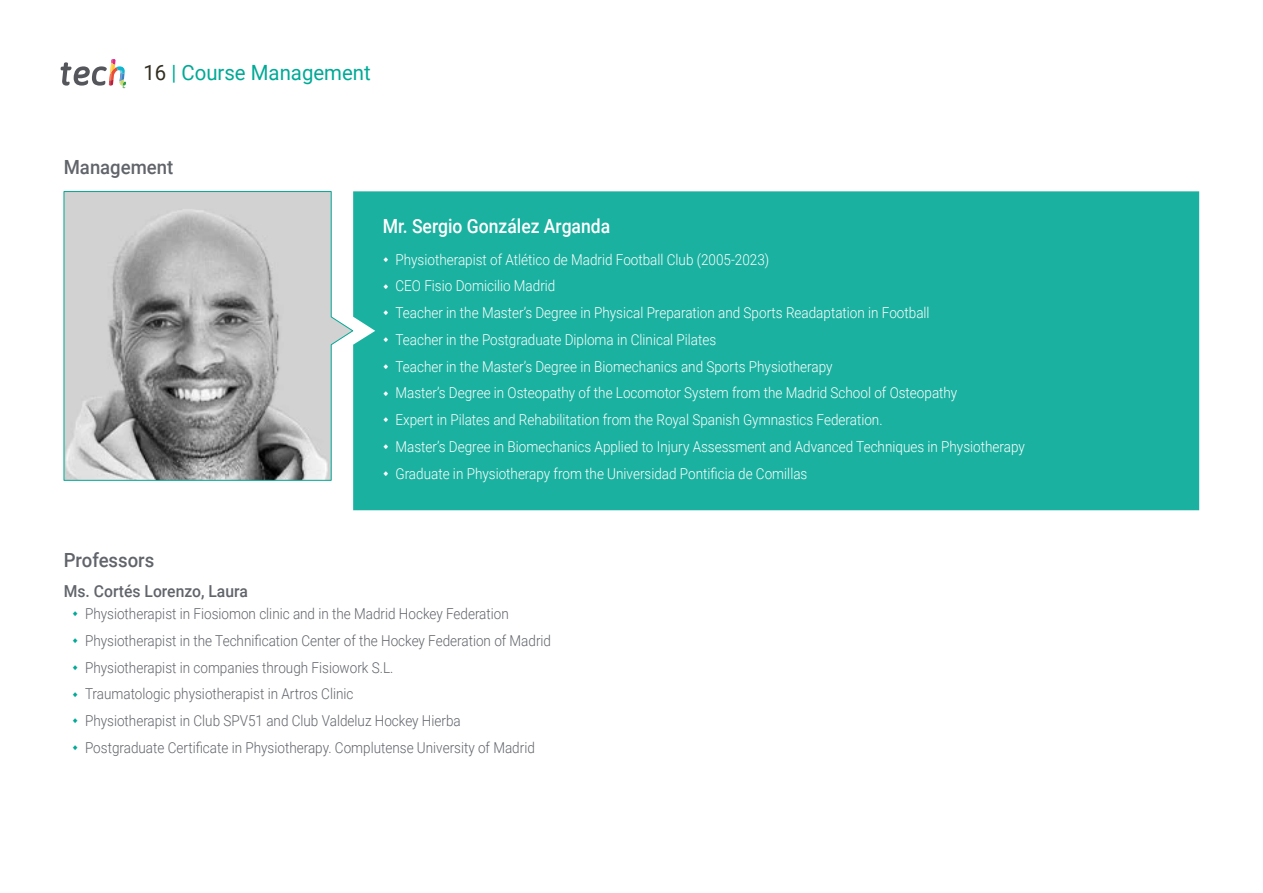
<style>
.page{position:relative;width:1263px;height:893px;background:#fff}
.page>*{position:absolute;margin:0;border:0;box-sizing:border-box;transform-origin:0 0}
.t1{font:21px "Roboto";color:#00a996}
.t2{font:500 19.5px "Roboto";color:#fff;scale:.9 1}
.t3{font:500 19.5px "Roboto";color:#61646a;scale:.95 1}
.t4{font:500 16.5px "Roboto";color:#61646a;scale:.95 1}
.t5{font:300 15px/26.7px "Roboto";color:#fff;scale:.9 1}
.t6{font:300 15px/26.7px "Roboto";color:#61646a;scale:.9 1}
.s1{color:#312e20}
</style>
<div class="page">
<svg style="left:61px;top:59px;width:65px;height:29px"></svg>
<div style="left:353px;top:191px;width:846px;height:319px;background:#1ab1a0"></div>
<svg style="left:64px;top:191px;width:289px;height:290px"></svg>
<svg style="left:384px;top:257px;width:4px;height:5px"></svg>
<svg style="left:384px;top:284px;width:4px;height:5px"></svg>
<svg style="left:384px;top:310px;width:4px;height:5px"></svg>
<svg style="left:384px;top:337px;width:4px;height:5px"></svg>
<svg style="left:384px;top:364px;width:4px;height:5px"></svg>
<svg style="left:384px;top:391px;width:4px;height:5px"></svg>
<svg style="left:384px;top:417px;width:4px;height:5px"></svg>
<svg style="left:384px;top:444px;width:4px;height:5px"></svg>
<svg style="left:384px;top:471px;width:4px;height:5px"></svg>
<h1 class="t1" style="left:144px;top:57px;width:229px"><span class="s1">16</span> | Course Management</h1>
<h2 class="t3" style="left:64px;top:154px;width:117px">Management</h2>
<h2 class="t2" style="left:383px;top:212px;width:254px">Mr. Sergio González Arganda</h2>
<p class="t5" style="left:395px;top:245px;width:701px">Physiotherapist of Atlético de Madrid Football Club (2005-2023)<br>CEO Fisio Domicilio Madrid<br>Teacher in the Master’s Degree in Physical Preparation and Sports Readaptation in Football<br>Teacher in the Postgraduate Diploma in Clinical Pilates<br>Teacher in the Master’s Degree in Biomechanics and Sports Physiotherapy<br>Master’s Degree in Osteopathy of the Locomotor System from the Madrid School of Osteopathy<br>Expert in Pilates and Rehabilitation from the Royal Spanish Gymnastics Federation.<br>Master’s Degree in Biomechanics Applied to Injury Assessment and Advanced Techniques in Physiotherapy Graduate in Physiotherapy from the Universidad Pontificia de Comillas</p>
<h2 class="t3" style="left:64px;top:547px;width:97px">Professors</h2>
<p class="t4" style="left:64px;top:579px;width:195px">Ms. Cortés Lorenzo, Laura</p>
<p class="t6" style="left:85px;top:600px;width:519px">Physiotherapist in Fiosiomon clinic and in the Madrid Hockey Federation Physiotherapist in the Technification Center of the Hockey Federation of Madrid Physiotherapist in companies through Fisiowork S.L.<br>Traumatologic physiotherapist in Artros Clinic<br>Physiotherapist in Club SPV51 and Club Valdeluz Hockey Hierba<br>Postgraduate Certificate in Physiotherapy. Complutense University of Madrid</p>
</div>
